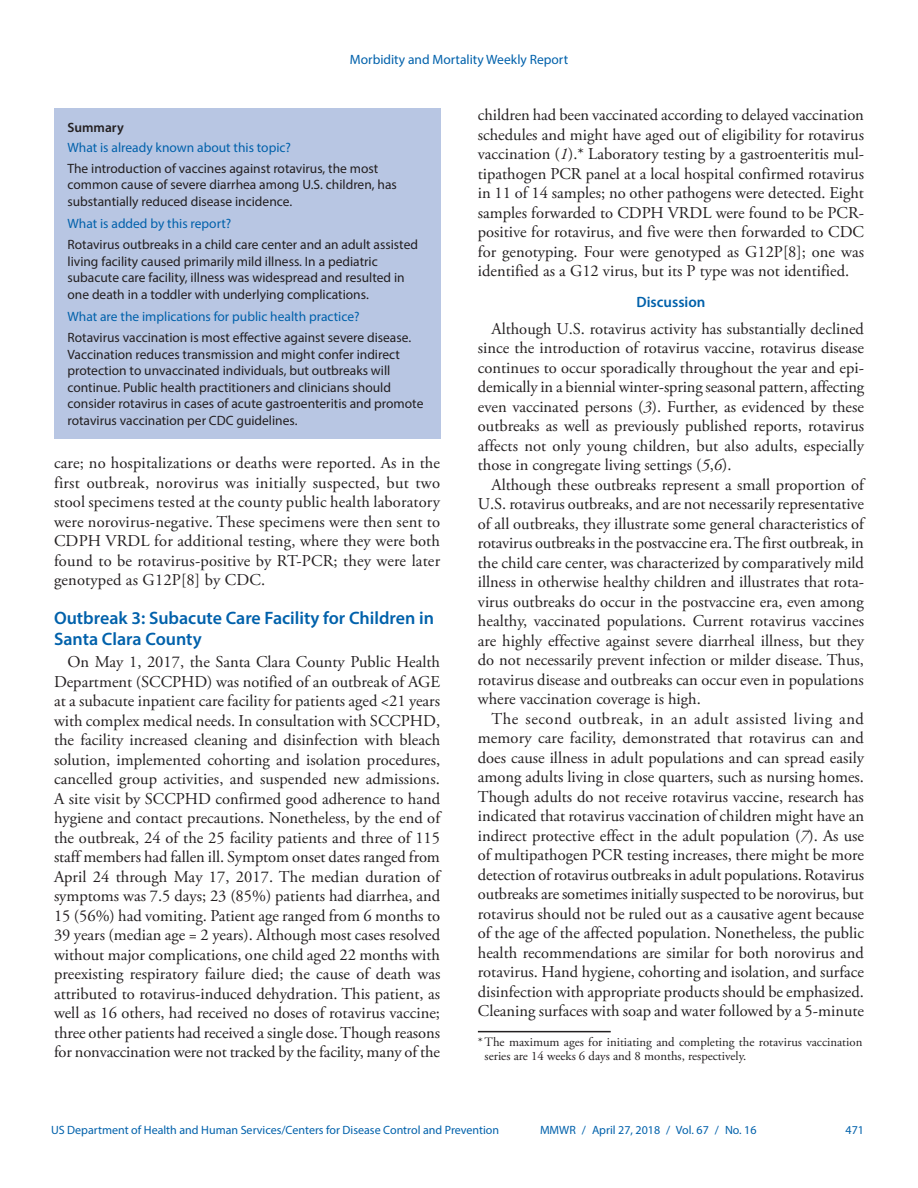
<style>
.page{position:relative;width:918px;height:1188px;background:#fff}
.page>*{position:absolute;margin:0;border:0;box-sizing:border-box;transform-origin:0 0}
.Heading_1{font:600 18px/21px "Myriad Pro";color:#0161ab}
.Paragraph{font:16.5px/19.5px "Adobe Garamond Pro";color:#231f20;text-align:justify}
.Discussion_Heading{font:600 15px "Myriad Pro";color:#0161ab}
.Summary_Box_Text{font:13.5px/16.5px "Myriad Pro";color:#231f20}
.Summary_Box_Heading{font:13.5px "Myriad Pro";color:#0161ab}
.Figure_Title{font:600 13.5px "Myriad Pro";color:#231f20}
.Footnote{font:12.75px/14.2px "Adobe Garamond Pro";color:#231f20}
.t1{font:12px "Myriad Pro";color:#0161ab}
.s1{font-style:italic}
</style>
<div class="page">
<div style="left:54px;top:108px;width:386px;height:330px;background:#b8c6e3"></div>
<hr style="left:478px;top:1031px;width:133px;height:1px;background:#231f20">
<p class="Summary_Box_Heading" style="left:350px;top:51px;width:220px">Morbidity and Mortality Weekly Report</p>
<p class="Figure_Title" style="left:68px;top:119px;width:58px">Summary</p>
<h1 class="Summary_Box_Heading" style="left:68px;top:139px;width:225px">What is already known about this topic?</h1>
<p class="Summary_Box_Text" style="left:68px;top:160px;width:331px">The introduction of vaccines against rotavirus, the most common cause of severe diarrhea among U.S. children, has substantially reduced disease incidence.</p>
<h1 class="Summary_Box_Heading" style="left:68px;top:216px;width:165px">What is added by this report?</h1>
<p class="Summary_Box_Text" style="left:68px;top:236px;width:352px">Rotavirus outbreaks in a child care center and an adult assisted living facility caused primarily mild illness. In a pediatric subacute care facility, illness was widespread and resulted in one death in a toddler with underlying complications.</p>
<h1 class="Summary_Box_Heading" style="left:68px;top:309px;width:294px">What are the implications for public health practice?</h1>
<p class="Summary_Box_Text" style="left:68px;top:329px;width:357px">Rotavirus vaccination is most effective against severe disease.<br>Vaccination reduces transmission and might confer indirect protection to unvaccinated individuals, but outbreaks will continue. Public health practitioners and clinicians should consider rotavirus in cases of acute gastroenteritis and promote rotavirus vaccination per CDC guidelines.</p>
<p class="Paragraph" style="left:54px;top:454px;width:388px">care; no hospitalizations or deaths were reported. As in the first outbreak, norovirus was initially suspected, but two stool specimens tested at the county public health laboratory were norovirus-negative. These specimens were then sent to CDPH VRDL for additional testing, where they were both found to be rotavirus-positive by RT-PCR; they were later genotyped as G12P[8] by CDC.</p>
<p class="Heading_1" style="left:54px;top:607px;width:382px">Outbreak 3: Subacute Care Facility for Children in<br>Santa Clara County</p>
<p class="Paragraph" style="left:54px;top:653px;width:388px;text-indent:13px">On May 1, 2017, the Santa Clara County Public Health Department (SCCPHD) was notified of an outbreak of AGE at a subacute inpatient care facility for patients aged &lt;21 years with complex medical needs. In consultation with SCCPHD, the facility increased cleaning and disinfection with bleach solution, implemented cohorting and isolation procedures, cancelled group activities, and suspended new admissions.<br>A site visit by SCCPHD confirmed good adherence to hand hygiene and contact precautions. Nonetheless, by the end of the outbreak, 24 of the 25 facility patients and three of 115 staff members had fallen ill. Symptom onset dates ranged from April 24 through May 17, 2017. The median duration of symptoms was 7.5 days; 23 (85%) patients had diarrhea, and 15 (56%) had vomiting. Patient age ranged from 6 months to 39 years (median age = 2 years). Although most cases resolved without major complications, one child aged 22 months with preexisting respiratory failure died; the cause of death was attributed to rotavirus-induced dehydration. This patient, as well as 16 others, had received no doses of rotavirus vaccine; three other patients had received a single dose. Though reasons for nonvaccination were not tracked by the facility, many of the</p>
<p class="Paragraph" style="left:478px;top:106px;width:388px">children had been vaccinated according to delayed vaccination schedules and might have aged out of eligibility for rotavirus vaccination (<span class="s1">1</span>).* Laboratory testing by a gastroenteritis mul&shy;tipathogen PCR panel at a local hospital confirmed rotavirus in 11 of 14 samples; no other pathogens were detected. Eight samples forwarded to CDPH VRDL were found to be PCR&shy;positive for rotavirus, and five were then forwarded to CDC for genotyping. Four were genotyped as G12P[8]; one was identified as a G12 virus, but its P type was not identified.</p>
<h1 class="Discussion_Heading" style="left:636px;top:293px;width:71px">Discussion</h1>
<p class="Paragraph" style="left:478px;top:319px;width:388px;text-indent:13px">Although U.S. rotavirus activity has substantially declined since the introduction of rotavirus vaccine, rotavirus disease continues to occur sporadically throughout the year and epi&shy;demically in a biennial winter-spring seasonal pattern, affecting even vaccinated persons (<span class="s1">3</span>). Further, as evidenced by these outbreaks as well as previously published reports, rotavirus affects not only young children, but also adults, especially those in congregate living settings (<span class="s1">5</span>,<span class="s1">6</span>).</p>
<p class="Paragraph" style="left:478px;top:475px;width:388px;text-indent:13px">Although these outbreaks represent a small proportion of U.S. rotavirus outbreaks, and are not necessarily representative of all outbreaks, they illustrate some general characteristics of rotavirus outbreaks in the postvaccine era. The first outbreak, in the child care center, was characterized by comparatively mild illness in otherwise healthy children and illustrates that rota&shy;virus outbreaks do occur in the postvaccine era, even among healthy, vaccinated populations. Current rotavirus vaccines are highly effective against severe diarrheal illness, but they do not necessarily prevent infection or milder disease. Thus, rotavirus disease and outbreaks can occur even in populations where vaccination coverage is high.</p>
<p class="Paragraph" style="left:478px;top:709px;width:388px;text-indent:13px">The second outbreak, in an adult assisted living and memory care facility, demonstrated that rotavirus can and does cause illness in adult populations and can spread easily among adults living in close quarters, such as nursing homes.<br>Though adults do not receive rotavirus vaccine, research has indicated that rotavirus vaccination of children might have an indirect protective effect in the adult population (<span class="s1">7</span>). As use of multipathogen PCR testing increases, there might be more detection of rotavirus outbreaks in adult populations. Rotavirus outbreaks are sometimes initially suspected to be norovirus, but rotavirus should not be ruled out as a causative agent because of the age of the affected population. Nonetheless, the public health recommendations are similar for both norovirus and rotavirus. Hand hygiene, cohorting and isolation, and surface disinfection with appropriate products should be emphasized.<br>Cleaning surfaces with soap and water followed by a 5-minute</p>
<p class="Footnote" style="left:485px;top:1035px;width:379px;text-indent:-7px">*The maximum ages for initiating and completing the rotavirus vaccination series are 14 weeks 6 days and 8 months, respectively.</p>
<p class="t1" style="left:51px;top:1123px;width:450px">US Department of Health and Human Services/Centers for Disease Control and Prevention</p>
<p class="t1" style="left:540px;top:1123px;width:218px">MMWR / April 27, 2018 / Vol. 67 / No. 16</p>
<p class="t1" style="left:846px;top:1123px;width:20px">471</p>
</div>
